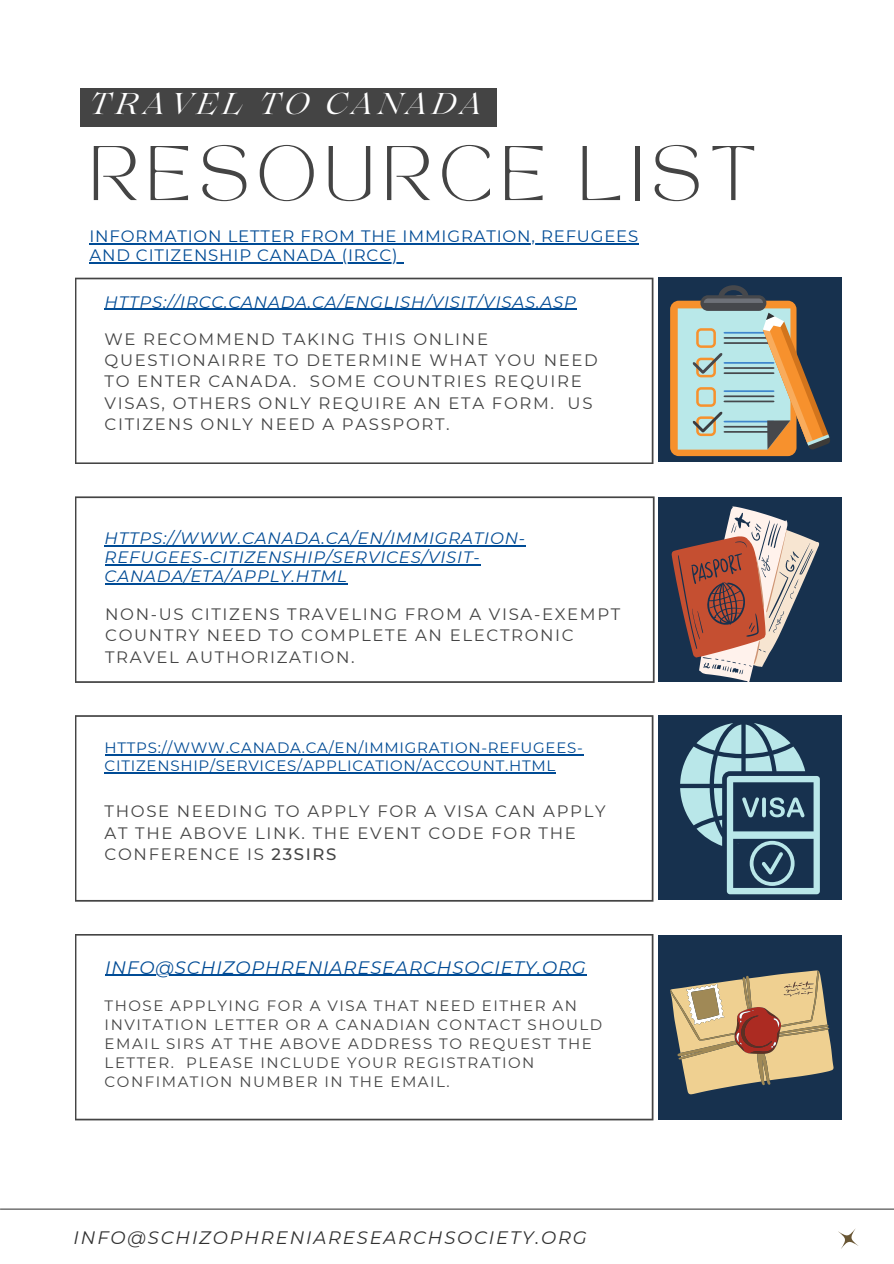
<style>
.page{position:relative;width:894px;height:1264px;background:#fff}
.page>*{position:absolute;margin:0;border:0;box-sizing:border-box;transform-origin:0 0}
.t1{font:54px "TAN MON CHERI Regular";letter-spacing:.15em;color:#444}
.t2{font:italic 30px "Lovelace";letter-spacing:.15em;color:#fff}
.t3{font:italic 18px "Montserrat";letter-spacing:.1em;color:#303030}
.t4{font:italic 18px "Montserrat";letter-spacing:.05em;color:#004b95}
.t5{font:16.5px/21.5px "Montserrat";letter-spacing:.1em;color:#444}
.t6{font:italic 16.5px/19.2px "Montserrat";letter-spacing:.05em;color:#004b95}
.t7{font:16.5px/19.2px "Montserrat";letter-spacing:.05em;color:#004b95}
.t8{font:15px/19.2px "Montserrat";letter-spacing:.1em;color:#444}
.t9{font:15px/18px "Montserrat";letter-spacing:.05em;color:#004b95}
.s1{font-weight:500}
</style>
<div class="page">
<svg style="left:75px;top:278px;width:578px;height:186px"></svg>
<svg style="left:75px;top:715px;width:578px;height:186px"></svg>
<svg style="left:75px;top:496px;width:579px;height:187px"></svg>
<svg style="left:75px;top:934px;width:578px;height:186px"></svg>
<svg style="left:838px;top:1228px;width:21px;height:21px"></svg>
<hr style="left:0;top:1208px;width:893px;height:1px;background:#444">
<div style="left:658px;top:278px;width:183px;height:184px;background:#17314e"></div>
<div style="left:670px;top:301px;width:126px;height:155px;background:#f7912d;border-radius:9px"></div>
<svg style="left:677px;top:285px;width:152px;height:164px"></svg>
<div style="left:658px;top:497px;width:183px;height:185px;background:#17314e"></div>
<svg style="left:671px;top:506px;width:147px;height:176px"></svg>
<div style="left:658px;top:715px;width:183px;height:185px;background:#17314e"></div>
<div style="left:658px;top:935px;width:183px;height:185px;background:#17314e"></div>
<svg style="left:670px;top:970px;width:163px;height:124px"></svg>
<svg style="left:680px;top:723px;width:139px;height:171px"></svg>
<div style="left:80px;top:88px;width:416px;height:39px;background:#444"></div>
<hr style="left:105px;top:309px;width:471px;height:1px;background:#004b95">
<hr style="left:105px;top:974px;width:481px;height:2px;background:#004b95">
<hr style="left:105px;top:545px;width:421px;height:1px;background:#004b95">
<hr style="left:105px;top:564px;width:375px;height:1px;background:#004b95">
<hr style="left:105px;top:583px;width:242px;height:1px;background:#004b95">
<hr style="left:89px;top:243px;width:550px;height:1px;background:#004b95">
<hr style="left:89px;top:262px;width:309px;height:2px;background:#004b95">
<hr style="left:105px;top:754px;width:478px;height:1px;background:#004b95">
<hr style="left:105px;top:772px;width:451px;height:1px;background:#004b95">
<h2 class="t2" style="left:89px;top:93px;width:394px">TRAVEL TO CANADA</h2>
<h1 class="t1" style="left:89px;top:145px;width:669px">RESOURCE LIST</h1>
<p class="t7" style="left:89px;top:227px;width:550px">INFORMATION LETTER FROM THE IMMIGRATION, REFUGEES<br>AND CITIZENSHIP CANADA (IRCC)</p>
<p class="t6" style="left:105px;top:292px;width:472px">HTTPS://IRCC.CANADA.CA/ENGLISH/VISIT/VISAS.ASP</p>
<p class="t5" style="left:105px;top:328px;width:494px">WE RECOMMEND TAKING THIS ONLINE QUESTIONAIRRE TO DETERMINE WHAT YOU NEED TO ENTER CANADA. SOME COUNTRIES REQUIRE VISAS, OTHERS ONLY REQUIRE AN ETA FORM. US CITIZENS ONLY NEED A PASSPORT.</p>
<p class="t6" style="left:105px;top:528px;width:422px">HTTPS://WWW.CANADA.CA/EN/IMMIGRATION-<br>REFUGEES-CITIZENSHIP/SERVICES/VISIT-<br>CANADA/ETA/APPLY.HTML</p>
<p class="t5" style="left:105px;top:603px;width:516px">NON-US CITIZENS TRAVELING FROM A VISA-EXEMPT<br>COUNTRY NEED TO COMPLETE AN ELECTRONIC<br>TRAVEL AUTHORIZATION.</p>
<p class="t9" style="left:105px;top:738px;width:479px">HTTPS://WWW.CANADA.CA/EN/IMMIGRATION-REFUGEES-<br>CITIZENSHIP/SERVICES/APPLICATION/ACCOUNT.HTML</p>
<p class="t5" style="left:105px;top:800px;width:502px">THOSE NEEDING TO APPLY FOR A VISA CAN APPLY<br>AT THE ABOVE LINK. THE EVENT CODE FOR THE<br>CONFERENCE IS <span class="s1">23SIRS</span></p>
<p class="t4" style="left:105px;top:956px;width:482px">INFO@SCHIZOPHRENIARESEARCHSOCIETY.ORG</p>
<p class="t8" style="left:105px;top:995px;width:499px">THOSE APPLYING FOR A VISA THAT NEED EITHER AN INVITATION LETTER OR A CANADIAN CONTACT SHOULD EMAIL SIRS AT THE ABOVE ADDRESS TO REQUEST THE LETTER. PLEASE INCLUDE YOUR REGISTRATION CONFIMATION NUMBER IN THE EMAIL.</p>
<p class="t3" style="left:74px;top:1226px;width:514px">INFO@SCHIZOPHRENIARESEARCHSOCIETY.ORG</p>
</div>
